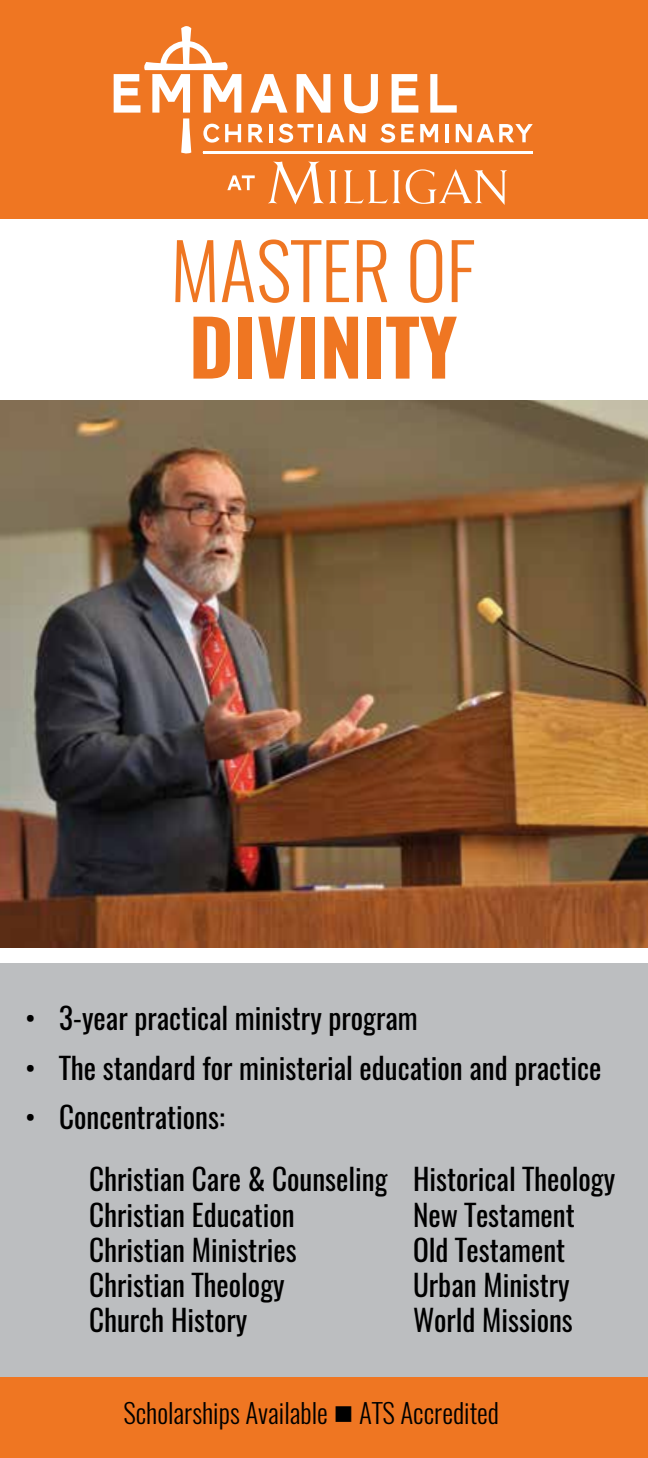
<style>
.page{position:relative;width:648px;height:1458px;background:#fff}
.page>*{position:absolute;margin:0;border:0;box-sizing:border-box;transform-origin:0 0}
.t1{font:300 76.5px "Oswald";color:#ef7622}
.t2{font:700 76.5px "Oswald";color:#ef7622}
.t3{font:29.25px/62.1px "Oswald";color:#000}
.t4{font:300 27px "Oswald";color:#000}
</style>
<div class="page">
<div style="left:0;top:0;width:648px;height:219px;background:#ef7622"></div>
<div style="left:0;top:963px;width:648px;height:495px;background:#bcbec0"></div>
<img style="left:0;top:401px;width:648px;height:546px">
<svg style="left:268px;top:162px;width:69px;height:42px"></svg>
<svg style="left:344px;top:170px;width:56px;height:33px"></svg>
<svg style="left:406px;top:169px;width:101px;height:36px"></svg>
<svg style="left:227px;top:175px;width:28px;height:15px"></svg>
<hr style="left:203px;top:151px;width:330px;height:3px;background:#fff">
<svg style="left:248px;top:124px;width:15px;height:18px"></svg>
<hr style="left:269px;top:124px;width:3px;height:18px;background:#fff">
<svg style="left:278px;top:124px;width:36px;height:19px"></svg>
<hr style="left:319px;top:124px;width:3px;height:18px;background:#fff">
<svg style="left:327px;top:124px;width:38px;height:18px"></svg>
<svg style="left:380px;top:124px;width:15px;height:19px"></svg>
<svg style="left:401px;top:124px;width:13px;height:18px"></svg>
<svg style="left:420px;top:124px;width:18px;height:18px"></svg>
<hr style="left:445px;top:124px;width:4px;height:18px;background:#fff">
<svg style="left:456px;top:124px;width:77px;height:18px"></svg>
<svg style="left:114px;top:26px;width:127px;height:128px"></svg>
<svg style="left:251px;top:74px;width:37px;height:39px"></svg>
<svg style="left:297px;top:74px;width:33px;height:39px"></svg>
<svg style="left:344px;top:74px;width:34px;height:39px"></svg>
<svg style="left:392px;top:74px;width:26px;height:39px"></svg>
<svg style="left:430px;top:74px;width:27px;height:39px"></svg>
<div style="left:0;top:1377px;width:648px;height:81px;background:#ef7622"></div>
<h1 class="t1" style="left:170px;top:220px;width:307px">MASTER of</h1>
<h1 class="t2" style="left:189px;top:294px;width:270px">DIVINITY</h1>
<p class="t3" style="left:25px;top:987px;width:394px">• 3-year practical ministry program</p>
<p class="t3" style="left:25px;top:1037px;width:578px">• The standard for ministerial education and practice</p>
<p class="t3" style="left:89px;top:1086px;width:528px;text-indent:-64px">• Concentrations:<br>Christian Care &amp; Counseling Historical Theology</p>
<p class="t3" style="left:89px;top:1184px;width:207px">Christian Education</p>
<p class="t3" style="left:413px;top:1184px;width:163px">New Testament</p>
<p class="t3" style="left:89px;top:1219px;width:209px">Christian Ministries</p>
<p class="t3" style="left:413px;top:1219px;width:154px">Old Testament</p>
<p class="t3" style="left:89px;top:1254px;width:197px">Christian Theology</p>
<p class="t3" style="left:413px;top:1254px;width:158px">Urban Ministry</p>
<p class="t3" style="left:89px;top:1289px;width:160px">Church History</p>
<p class="t3" style="left:413px;top:1289px;width:161px">World Missions</p>
<p class="t4" style="left:123px;top:1395px;width:377px">Scholarships Available ■ ATS Accredited</p>
</div>
